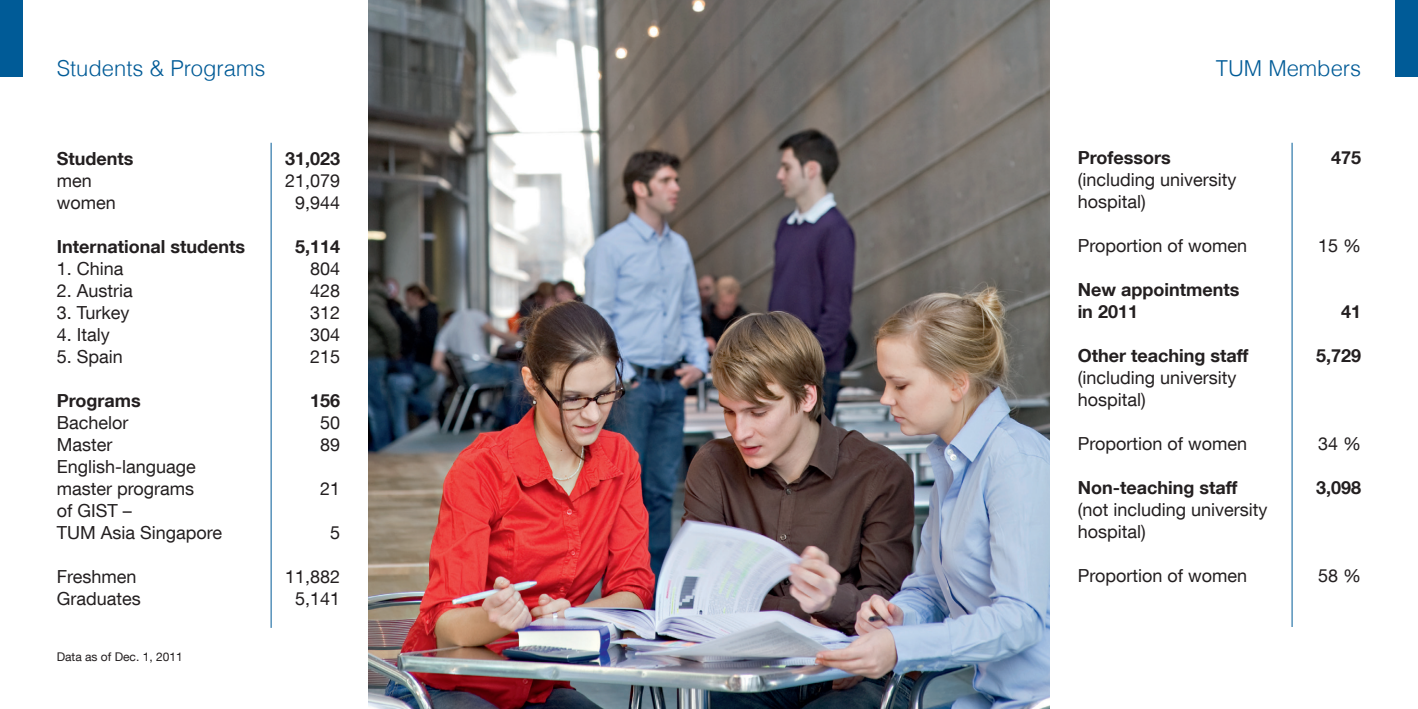
<style>
.page{position:relative;width:1418px;height:709px;background:#fff}
.page>*{position:absolute;margin:0;border:0;box-sizing:border-box;transform-origin:0 0}
.t1{font:300 22px "Helvetica";color:#005b97}
.t2{font:18px/22px "TUM Neue Helvetica";color:#231f20}
.t3{font:700 18px/22px "TUM Neue Helvetica";color:#231f20}
.t4{font:12px "TUM Neue Helvetica";color:#231f20}
</style>
<div class="page">
<hr style="left:271px;top:143px;width:1px;height:485px;background:#005b97">
<hr style="left:1291px;top:143px;width:1px;height:484px;background:#005b97">
<img style="left:369px;top:0;width:680px;height:709px">
<div style="left:1395px;top:0;width:22px;height:77px;background:#005b97"></div>
<div style="left:0;top:0;width:23px;height:77px;background:#005b97"></div>
<p class="t1" style="left:57px;top:55px;width:210px">Students &amp; Programs</p>
<p class="t1" style="left:1215px;top:55px;width:147px">TUM Members</p>
<p class="t3" style="left:57px;top:147px;width:78px">Students</p>
<p class="t2" style="left:57px;top:169px;width:61px">men women</p>
<p class="t3" style="left:57px;top:235px;width:190px">International students</p>
<p class="t2" style="left:57px;top:257px;width:68px">1. China</p>
<p class="t2" style="left:57px;top:279px;width:78px">2. Austria</p>
<p class="t2" style="left:57px;top:301px;width:74px">3. Turkey</p>
<p class="t2" style="left:57px;top:323px;width:55px">4. Italy</p>
<p class="t2" style="left:57px;top:345px;width:68px">5. Spain</p>
<p class="t3" style="left:57px;top:389px;width:85px">Programs</p>
<p class="t2" style="left:57px;top:411px;width:167px">Bachelor<br>Master<br>English-language master programs<br>of GIST –<br>TUM Asia Singapore</p>
<p class="t2" style="left:57px;top:565px;width:86px">Freshmen<br>Graduates</p>
<p class="t4" style="left:57px;top:649px;width:128px">Data as of Dec. 1, 2011</p>
<p class="t3" style="left:285px;top:147px;width:57px">31,023</p>
<p class="t2" style="left:285px;top:169px;width:57px;text-align:center">21,079<br>9,944</p>
<p class="t3" style="left:295px;top:235px;width:47px">5,114</p>
<p class="t2" style="left:310px;top:257px;width:32px;text-align:justify">804<br>428<br>312<br>304<br>215</p>
<p class="t3" style="left:310px;top:389px;width:32px">156</p>
<p class="t2" style="left:320px;top:411px;width:22px">50<br>89</p>
<p class="t2" style="left:320px;top:477px;width:22px">21</p>
<p class="t2" style="left:330px;top:521px;width:12px">5</p>
<p class="t2" style="left:285px;top:565px;width:57px;text-align:center">11,882<br>5,141</p>
<p class="t3" style="left:1077px;top:146px;width:95px">Professors</p>
<p class="t2" style="left:1077px;top:168px;width:160px">(including university hospital)</p>
<p class="t2" style="left:1077px;top:234px;width:171px">Proportion of women</p>
<p class="t3" style="left:1077px;top:278px;width:163px">New appointments in 2011</p>
<p class="t3" style="left:1077px;top:344px;width:172px">Other teaching staff</p>
<p class="t2" style="left:1077px;top:366px;width:160px">(including university hospital)</p>
<p class="t2" style="left:1077px;top:432px;width:171px">Proportion of women</p>
<p class="t3" style="left:1077px;top:476px;width:161px">Non-teaching staff</p>
<p class="t2" style="left:1077px;top:498px;width:191px">(not including university hospital)</p>
<p class="t2" style="left:1077px;top:564px;width:171px">Proportion of women</p>
<p class="t3" style="left:1331px;top:146px;width:32px">475</p>
<p class="t2" style="left:1318px;top:234px;width:45px">15 %</p>
<p class="t3" style="left:1341px;top:300px;width:22px">41</p>
<p class="t3" style="left:1316px;top:344px;width:47px">5,729</p>
<p class="t2" style="left:1318px;top:432px;width:45px">34 %</p>
<p class="t3" style="left:1316px;top:476px;width:47px">3,098</p>
<p class="t2" style="left:1318px;top:564px;width:45px">58 %</p>
</div>
